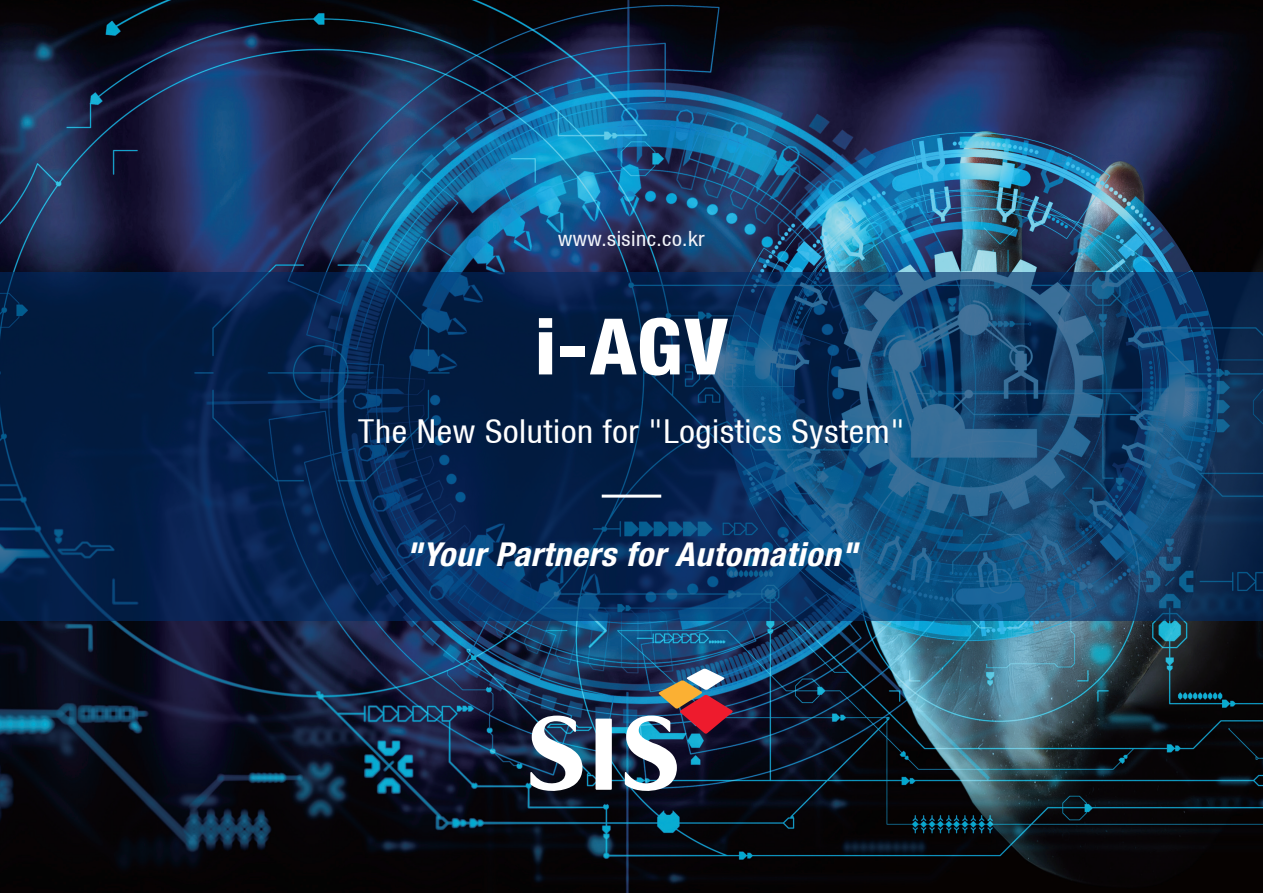
<style>
.page{position:relative;width:1263px;height:893px;background:#fff}
.page>*{position:absolute;margin:0;border:0;box-sizing:border-box;transform-origin:0 0}
.t1{font:800 condensed 78px "Helvetica 87";color:#fff;scale:1.05 1}
.t2{font:condensed 33px "Helvetica 57";letter-spacing:.02em;color:#fff;scale:1.05 1}
.t3{font:italic 700 condensed 33px "Helvetica Neue";letter-spacing:.02em;color:#fff;scale:1.05 1}
.t4{font:condensed 21px "Helvetica 57";letter-spacing:.02em;color:#f2f4f9;scale:1.05 1}
</style>
<div class="page">
<img style="left:0;top:0;width:1263px;height:893px">
<svg style="left:0;top:272px;width:1263px;height:349px"></svg>
<svg style="left:530px;top:716px;width:52px;height:77px"></svg>
<svg style="left:625px;top:669px;width:108px;height:124px"></svg>
<svg style="left:595px;top:719px;width:17px;height:71px"></svg>
<hr style="left:602px;top:495px;width:59px;height:3px;background:#fff">
<p class="t4" style="left:558px;top:226px;width:141px">www.sisinc.co.kr</p>
<p class="t1" style="left:535px;top:298px;width:186px">i-AGV</p>
<p class="t2" style="left:358px;top:412px;width:522px">The New Solution for "Logistics System"</p>
<p class="t3" style="left:406px;top:534px;width:431px">"Your Partners for Automation"</p>
</div>
